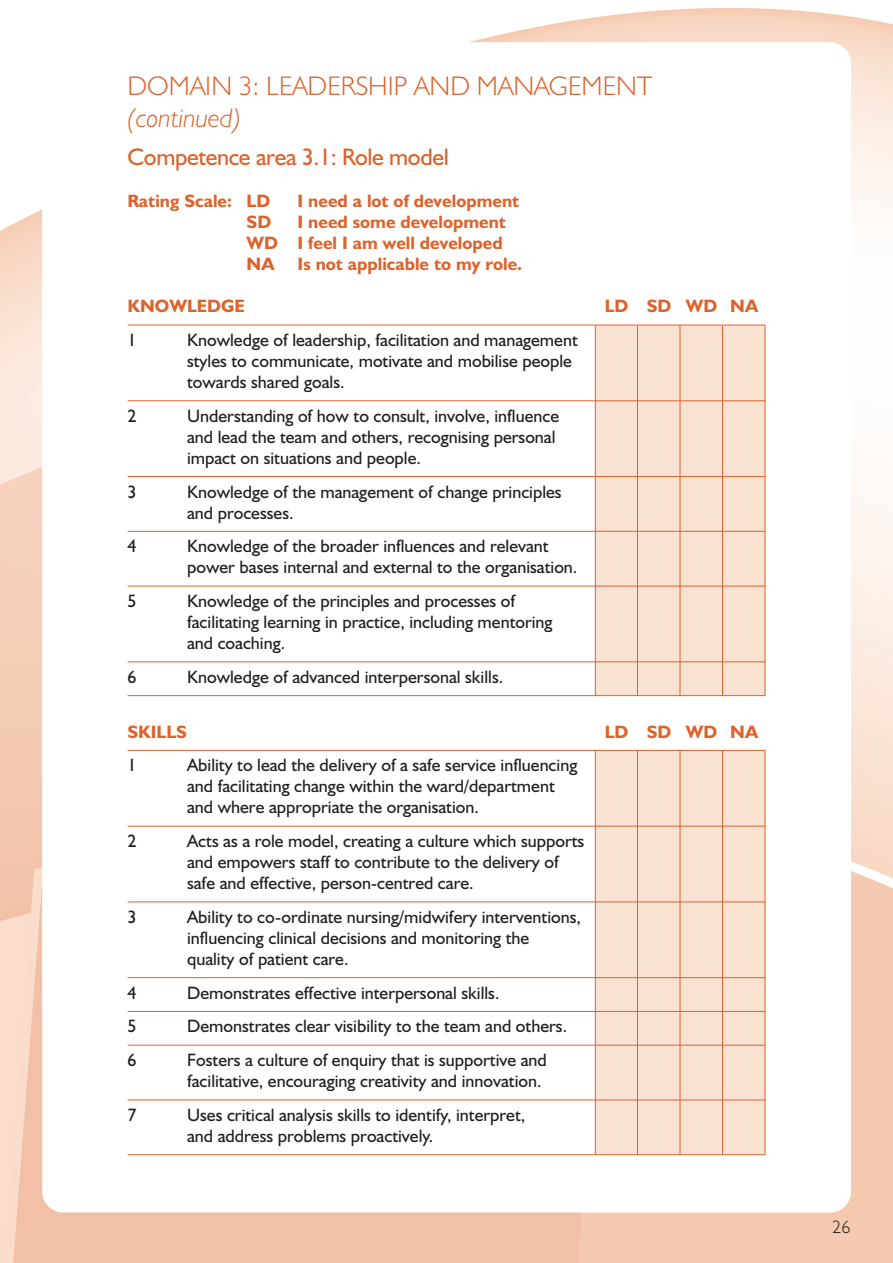
<style>
.page{position:relative;width:893px;height:1263px;background:#fff}
.page>*{position:absolute;margin:0;border:0;box-sizing:border-box;transform-origin:0 0}
.t1{font:300 27px "Humanist 521 BT";color:#dc632b}
.t2{font:italic 300 27px "Humanist 521 BT";color:#dc632b}
.t3{font:24px "Humanist 521 BT";letter-spacing:-.015em;color:#dc632b}
.t4{font:18px/21px "Humanist 521 BT";color:#231f20}
.t5{font:700 18px/21px "Humanist 521 BT";color:#dc632b}
.t6{font:300 18px "Humanist 521 BT";color:#231f20}
</style>
<div class="page">
<img style="left:0;top:8px;width:893px;height:1255px">
<div style="left:595px;top:326px;width:170px;height:369px;background:#fae2d3"></div>
<hr style="left:595px;top:326px;width:1px;height:369px;background:#dc632b">
<hr style="left:637px;top:326px;width:1px;height:369px;background:#dc632b">
<hr style="left:680px;top:326px;width:1px;height:369px;background:#dc632b">
<hr style="left:722px;top:326px;width:1px;height:369px;background:#dc632b">
<hr style="left:765px;top:326px;width:1px;height:369px;background:#dc632b">
<div style="left:595px;top:750px;width:170px;height:404px;background:#fae2d3"></div>
<hr style="left:595px;top:751px;width:1px;height:403px;background:#dc632b">
<hr style="left:637px;top:751px;width:1px;height:403px;background:#dc632b">
<hr style="left:680px;top:751px;width:1px;height:403px;background:#dc632b">
<hr style="left:722px;top:751px;width:1px;height:403px;background:#dc632b">
<hr style="left:765px;top:751px;width:1px;height:403px;background:#dc632b">
<hr style="left:128px;top:325px;width:637px;height:1px;background:#dc632b">
<hr style="left:128px;top:400px;width:637px;height:1px;background:#dc632b">
<hr style="left:128px;top:476px;width:637px;height:1px;background:#dc632b">
<hr style="left:128px;top:531px;width:637px;height:1px;background:#dc632b">
<hr style="left:128px;top:586px;width:637px;height:1px;background:#dc632b">
<hr style="left:128px;top:661px;width:637px;height:1px;background:#dc632b">
<hr style="left:128px;top:695px;width:637px;height:1px;background:#dc632b">
<hr style="left:128px;top:750px;width:637px;height:1px;background:#dc632b">
<hr style="left:128px;top:826px;width:637px;height:1px;background:#dc632b">
<hr style="left:128px;top:901px;width:637px;height:1px;background:#dc632b">
<hr style="left:128px;top:977px;width:637px;height:1px;background:#dc632b">
<hr style="left:128px;top:1011px;width:637px;height:1px;background:#dc632b">
<hr style="left:128px;top:1045px;width:637px;height:1px;background:#dc632b">
<hr style="left:128px;top:1099px;width:637px;height:1px;background:#dc632b">
<hr style="left:128px;top:1154px;width:637px;height:1px;background:#dc632b">
<h1 class="t1" style="left:128px;top:77px;width:526px">DOMAIN 3: LEADERSHIP AND MANAGEMENT</h1>
<h1 class="t2" style="left:128px;top:109px;width:115px">(continued)</h1>
<h2 class="t3" style="left:128px;top:149px;width:323px">Competence area 3.1: Role model</h2>
<p class="t5" style="left:128px;top:193px;width:144px">Rating Scale: LD</p>
<p class="t5" style="left:298px;top:193px;width:223px">I need a lot of development</p>
<p class="t5" style="left:247px;top:214px;width:26px">SD</p>
<p class="t5" style="left:247px;top:214px;width:261px;text-indent:51px">I need some development<br>WD I feel I am well developed<br>NA</p>
<p class="t5" style="left:298px;top:256px;width:226px">Is not applicable to my role.</p>
<p class="t5" style="left:128px;top:298px;width:119px">KNOWLEDGE</p>
<p class="t5" style="left:605px;top:298px;width:155px">LD SD WD NA</p>
<p class="t4" style="left:128px;top:331px;width:11px">1</p>
<p class="t4" style="left:187px;top:331px;width:392px">Knowledge of leadership, facilitation and management styles to communicate, motivate and mobilise people towards shared goals.</p>
<p class="t4" style="left:128px;top:407px;width:11px">2</p>
<p class="t4" style="left:187px;top:407px;width:374px">Understanding of how to consult, involve, influence and lead the team and others, recognising personal impact on situations and people.</p>
<p class="t4" style="left:128px;top:483px;width:11px">3</p>
<p class="t4" style="left:187px;top:483px;width:376px">Knowledge of the management of change principles and processes.</p>
<p class="t4" style="left:128px;top:538px;width:11px">4</p>
<p class="t4" style="left:187px;top:538px;width:392px">Knowledge of the broader influences and relevant power bases internal and external to the organisation.</p>
<p class="t4" style="left:128px;top:592px;width:11px">5</p>
<p class="t4" style="left:187px;top:592px;width:367px">Knowledge of the principles and processes of facilitating learning in practice, including mentoring and coaching.</p>
<p class="t4" style="left:128px;top:668px;width:11px">6</p>
<p class="t4" style="left:187px;top:668px;width:318px">Knowledge of advanced interpersonal skills.</p>
<p class="t5" style="left:128px;top:723px;width:61px">SKILLS</p>
<p class="t5" style="left:605px;top:723px;width:155px">LD SD WD NA</p>
<p class="t4" style="left:128px;top:757px;width:11px">1</p>
<p class="t4" style="left:187px;top:757px;width:392px">Ability to lead the delivery of a safe service influencing and facilitating change within the ward/department and where appropriate the organisation.</p>
<p class="t4" style="left:128px;top:832px;width:11px">2</p>
<p class="t4" style="left:187px;top:832px;width:399px">Acts as a role model, creating a culture which supports and empowers staff to contribute to the delivery of safe and effective, person-centred care.</p>
<p class="t4" style="left:128px;top:908px;width:11px">3</p>
<p class="t4" style="left:187px;top:908px;width:395px">Ability to co-ordinate nursing/midwifery interventions, influencing clinical decisions and monitoring the quality of patient care.</p>
<p class="t4" style="left:128px;top:984px;width:11px">4</p>
<p class="t4" style="left:187px;top:984px;width:314px">Demonstrates effective interpersonal skills.</p>
<p class="t4" style="left:128px;top:1018px;width:11px">5</p>
<p class="t4" style="left:187px;top:1018px;width:382px">Demonstrates clear visibility to the team and others.</p>
<p class="t4" style="left:128px;top:1051px;width:11px">6</p>
<p class="t4" style="left:187px;top:1051px;width:361px">Fosters a culture of enquiry that is supportive and facilitative, encouraging creativity and innovation.</p>
<p class="t4" style="left:128px;top:1106px;width:11px">7</p>
<p class="t4" style="left:187px;top:1106px;width:340px">Uses critical analysis skills to identify, interpret, and address problems proactively.</p>
<p class="t6" style="left:832px;top:1220px;width:20px">26</p>
</div>
